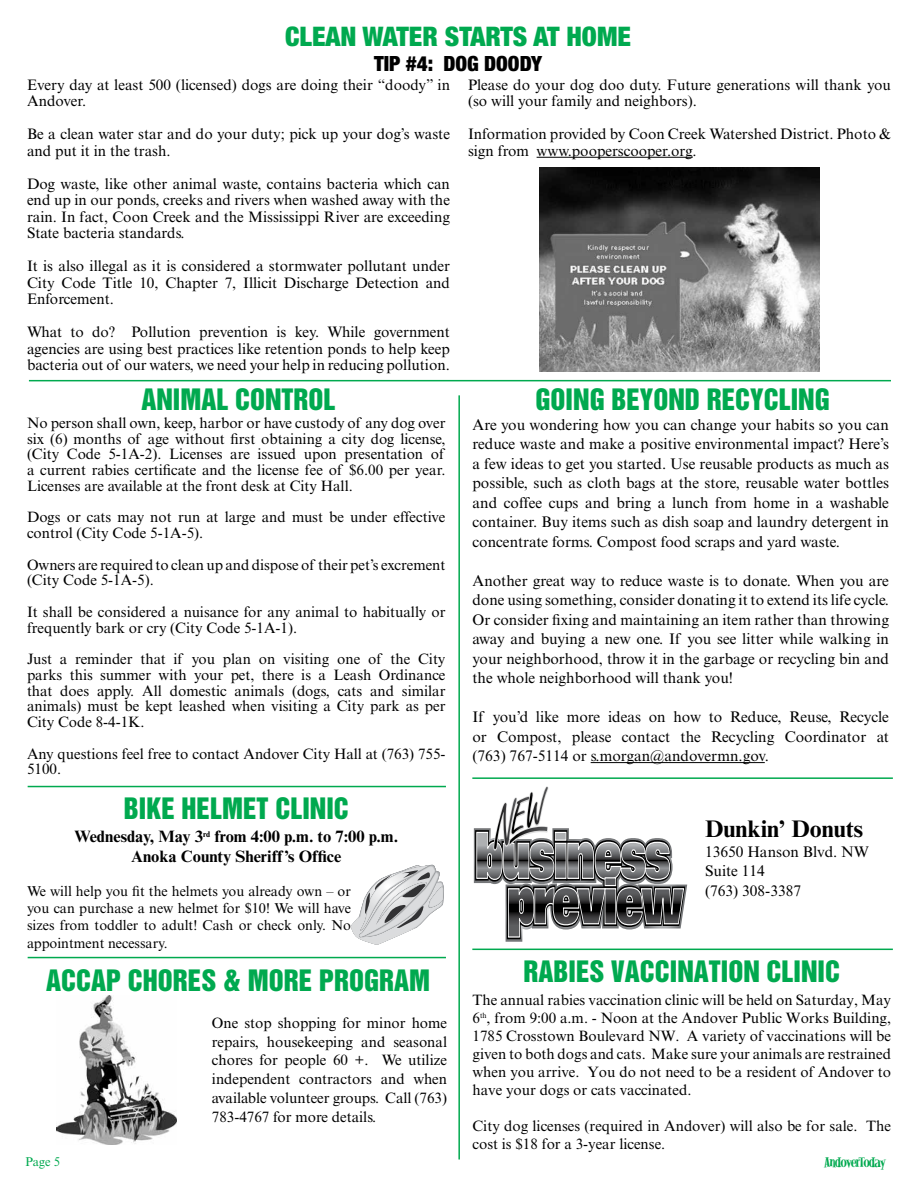
<style>
.page{position:relative;width:918px;height:1188px;background:#fff}
.page>*{position:absolute;margin:0;border:0;box-sizing:border-box;transform-origin:0 0}
.t1{font:27px "Helvetica Inserat LT Std";color:#00a94f}
.t2{font:900 condensed 27px "Helvetica Neue LT Std";color:#00a94f}
.t3{font:700 24px "Times New Roman MT Std";color:#000}
.t4{font:900 condensed 21px "Helvetica Neue LT Std";color:#000}
.t5{font:700 16.5px/19.8px "Times New Roman MT Std";color:#000;text-align:center}
.t6{font:15.3px/19.5px "Times New Roman MT Std";color:#000;text-align:justify}
.t7{font:15.15px/16.5px "Times New Roman MT Std";color:#000}
.t8{font:15px/15.8px "Times New Roman MT Std";color:#000}
.t9{font:14.25px/17.1px "Times New Roman MT Std";color:#000;text-align:justify}
.t10{font:700 12.75px "Alleycat ICG";letter-spacing:-.11em;color:#00a94f}
.t11{font:12.75px "Times New Roman MT Std";color:#00a94f}
</style>
<div class="page">
<hr style="left:458px;top:395px;width:2px;height:765px;background:#00a94f">
<hr style="left:29px;top:380px;width:862px;height:1px;background:#00a94f">
<hr style="left:472px;top:949px;width:421px;height:1px;background:#00a94f">
<hr style="left:472px;top:777px;width:421px;height:2px;background:#00a94f">
<hr style="left:28px;top:957px;width:418px;height:1px;background:#00a94f">
<hr style="left:28px;top:786px;width:418px;height:1px;background:#00a94f">
<svg style="left:351px;top:865px;width:93px;height:80px"></svg>
<img style="left:56px;top:995px;width:121px;height:150px">
<hr style="left:537px;top:157px;width:156px;height:1px;background:#000">
<img style="left:539px;top:167px;width:280px;height:205px">
<hr style="left:591px;top:762px;width:174px;height:1px;background:#000">
<svg style="left:474px;top:786px;width:213px;height:156px"></svg>
<h1 class="t2" style="left:285px;top:20px;width:347px">CLEAN WATER STARTS AT HOME</h1>
<h3 class="t4" style="left:374px;top:51px;width:169px">TIP #4: DOG DOODY</h3>
<p class="t7" style="left:27px;top:76px;width:425px">Every day at least 500 (licensed) dogs are doing their “doody” in<br>Andover.</p>
<p class="t7" style="left:27px;top:126px;width:425px">Be a clean water star and do your duty; pick up your dog’s waste and put it in the trash.</p>
<p class="t7" style="left:27px;top:175px;width:425px;text-align:justify">Dog waste, like other animal waste, contains bacteria which can end up in our ponds, creeks and rivers when washed away with the rain. In fact, Coon Creek and the Mississippi River are exceeding State bacteria standards.</p>
<p class="t7" style="left:27px;top:258px;width:425px;text-align:justify">It is also illegal as it is considered a stormwater pollutant under City Code Title 10, Chapter 7, Illicit Discharge Detection and Enforcement.</p>
<p class="t7" style="left:27px;top:324px;width:425px;text-align:justify">What to do? Pollution prevention is key. While government agencies are using best practices like retention ponds to help keep bacteria out of our waters, we need your help in reducing pollution.</p>
<h1 class="t1" style="left:141px;top:383px;width:155px">ANIMAL CONTROL</h1>
<p class="t8" style="left:27px;top:415px;width:420px;text-align:justify">No person shall own, keep, harbor or have custody of any dog over six (6) months of age without first obtaining a city dog license, (City Code 5-1A-2). Licenses are issued upon presentation of a current rabies certificate and the license fee of $6.00 per year.<br>Licenses are available at the front desk at City Hall.</p>
<p class="t8" style="left:27px;top:509px;width:420px">Dogs or cats may not run at large and must be under effective control (City Code 5-1A-5).</p>
<p class="t8" style="left:27px;top:557px;width:420px">Owners are required to clean up and dispose of their pet’s excrement (City Code 5-1A-5).</p>
<p class="t8" style="left:27px;top:604px;width:420px">It shall be considered a nuisance for any animal to habitually or frequently bark or cry (City Code 5-1A-1).</p>
<p class="t8" style="left:27px;top:651px;width:420px;text-align:justify">Just a reminder that if you plan on visiting one of the City parks this summer with your pet, there is a Leash Ordinance that does apply. All domestic animals (dogs, cats and similar animals) must be kept leashed when visiting a City park as per City Code 8-4-1K.</p>
<p class="t8" style="left:27px;top:746px;width:420px">Any questions feel free to contact Andover City Hall at (763) 755-<br>5100.</p>
<h1 class="t1" style="left:124px;top:792px;width:191px">BIKE HELMET CLINIC</h1>
<p class="t5" style="left:74px;top:826px;width:325px">Wednesday, May 3<sup>rd</sup> from 4:00 p.m. to 7:00 p.m.<br>Anoka County Sheriff’s Office</p>
<p class="t9" style="left:27px;top:883px;width:326px">We will help you fit the helmets you already own – or you can purchase a new helmet for $10! We will have sizes from toddler to adult! Cash or check only. No appointment necessary.</p>
<h1 class="t1" style="left:46px;top:964px;width:367px">ACCAP CHORES &amp; MORE PROGRAM</h1>
<p class="t8" style="left:212px;top:1013px;width:237px;line-height:18.8px;text-align:justify">One stop shopping for minor home repairs, housekeeping and seasonal chores for people 60 +. We utilize independent contractors and when available volunteer groups. Call (763)<br>783-4767 for more details.</p>
<p class="t7" style="left:468px;top:76px;width:424px">Please do your dog doo duty. Future generations will thank you (so will your family and neighbors).</p>
<p class="t7" style="left:468px;top:126px;width:424px">Information provided by Coon Creek Watershed District. Photo &amp; sign from www.pooperscooper.org.</p>
<h1 class="t1" style="left:536px;top:383px;width:296px">GOING BEYOND RECYCLING</h1>
<p class="t6" style="left:472px;top:415px;width:418px">Are you wondering how you can change your habits so you can reduce waste and make a positive environmental impact? Here’s a few ideas to get you started. Use reusable products as much as possible, such as cloth bags at the store, reusable water bottles and coffee cups and bring a lunch from home in a washable container. Buy items such as dish soap and laundry detergent in concentrate forms. Compost food scraps and yard waste.</p>
<p class="t6" style="left:472px;top:571px;width:418px">Another great way to reduce waste is to donate. When you are done using something, consider donating it to extend its life cycle.<br>Or consider fixing and maintaining an item rather than throwing away and buying a new one. If you see litter while walking in your neighborhood, throw it in the garbage or recycling bin and the whole neighborhood will thank you!</p>
<p class="t6" style="left:472px;top:707px;width:418px">If you’d like more ideas on how to Reduce, Reuse, Recycle or Compost, please contact the Recycling Coordinator at (763) 767-5114 or s.morgan@andovermn.gov.</p>
<h2 class="t3" style="left:705px;top:814px;width:160px">Dunkin’ Donuts</h2>
<p class="t6" style="left:705px;top:842px;width:166px;text-align:left">13650 Hanson Blvd. NW<br>Suite 114<br>(763) 308-3387</p>
<h1 class="t1" style="left:524px;top:955px;width:283px">RABIES VACCINATION CLINIC</h1>
<p class="t8" style="left:472px;top:991px;width:420px;line-height:18px;text-align:justify">The annual rabies vaccination clinic will be held on Saturday, May 6<sup>th</sup>, from 9:00 a.m. - Noon at the Andover Public Works Building, 1785 Crosstown Boulevard NW. A variety of vaccinations will be given to both dogs and cats. Make sure your animals are restrained when you arrive. You do not need to be a resident of Andover to have your dogs or cats vaccinated.</p>
<p class="t8" style="left:473px;top:1117px;width:420px;line-height:18px">City dog licenses (required in Andover) will also be for sale. The cost is $18 for a 3-year license.</p>
<p class="t11" style="left:26px;top:1154px;width:36px">Page 5</p>
<p class="t10" style="left:824px;top:1155px;width:64px">AndoverToday</p>
</div>
